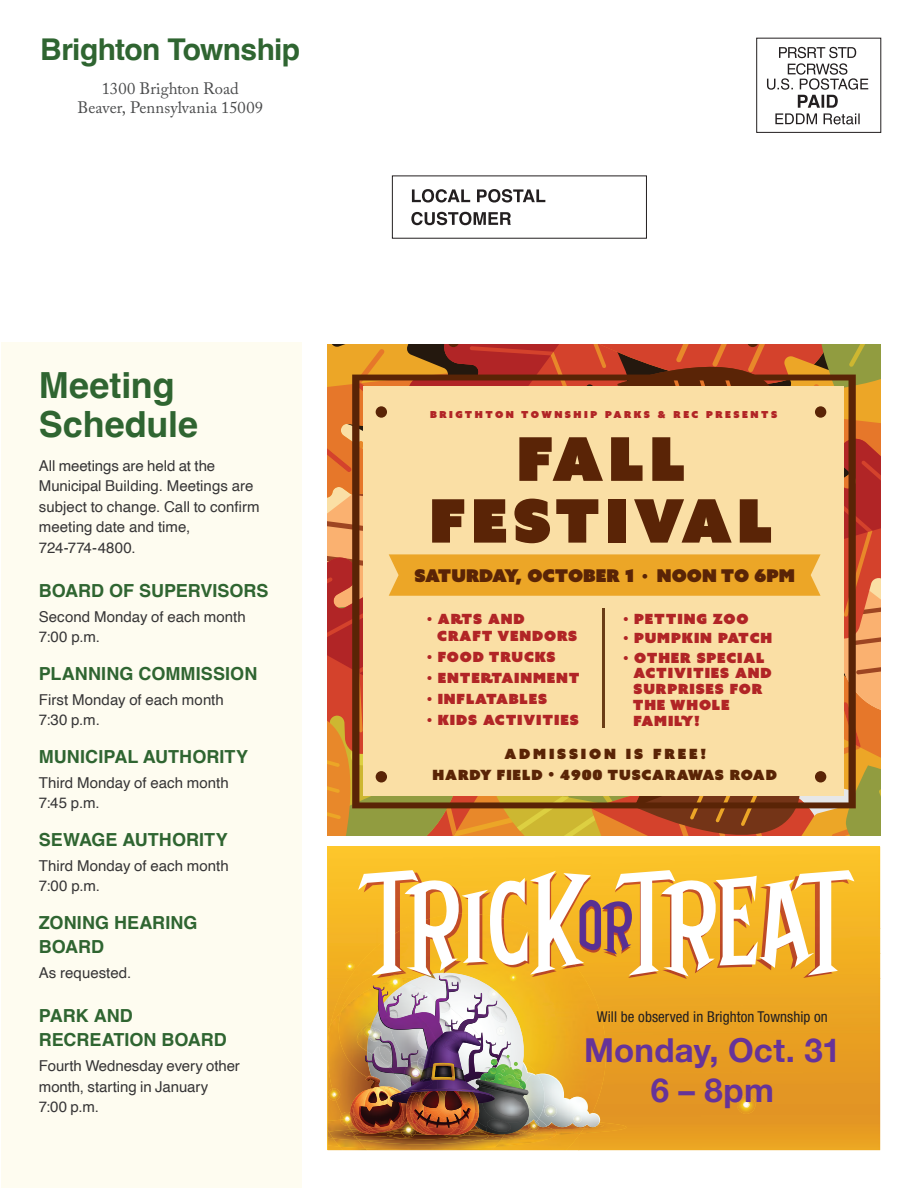
<style>
.page{position:relative;width:918px;height:1188px;background:#fff}
.page>*{position:absolute;margin:0;border:0;box-sizing:border-box;transform-origin:0 0}
.t1{font:60.15px "Azo Sans Uber";color:#5a2406}
.t2{font:59.85px "Azo Sans Uber";letter-spacing:.085em;color:#5a2406}
.Headline_1{font:700 36px/38.5px "Helvetica";color:#2f6531}
.Headline_2{font:700 33px/39.6px "Helvetica Neue";letter-spacing:.005em;color:#639;text-align:center}
.t3{font:700 30px "Helvetica";letter-spacing:-.025em;color:#2f6531}
.Sub_Head_1{font:700 18px/24.2px "Helvetica";color:#2f6531}
.Body_1{font:700 18px "Helvetica";letter-spacing:.005em;color:#2f6531}
.t4{font:17.55px "Azo Sans Uber";color:#5a2406}
.t5{font:16.5px "Adobe Caslon Pro";color:#4b4c4d}
.Body_1-2{font:15px/20.5px "Helvetica";color:#363536}
.Headline_2-2{font:condensed 15px "Helvetica Neue";letter-spacing:.005em;color:#231f20}
.t6{font:14.1px/15.9px "Azo Sans Uber";letter-spacing:.06em;color:#b12526}
.t7{font:14.1px/20.9px "Azo Sans Uber";letter-spacing:.06em;color:#5a2406;text-align:center}
.t8{font:9.6px "Azo Sans Uber";letter-spacing:.26em;color:#b12526}
.s1{font-family:"Arial";font-weight:700;font-size:16.2px}
.s2{font-family:"Arial";font-weight:700}
</style>
<div class="page">
<div style="left:1px;top:343px;width:301px;height:845px;background:#fefcf0"></div>
<svg style="left:767px;top:47px;width:101px;height:77px"></svg>
<div style="left:756px;top:38px;width:125px;height:95px;border:1px solid #231f20"></div>
<svg style="left:411px;top:212px;width:100px;height:13px"></svg>
<svg style="left:412px;top:189px;width:133px;height:14px"></svg>
<svg style="left:328px;top:345px;width:552px;height:491px;background:#e5b87a"></svg>
<div style="left:328px;top:847px;width:552px;height:81px;background:#fbc329"></div>
<img style="left:854px;top:928px;width:26px;height:25px">
<img style="left:854px;top:953px;width:26px;height:25px">
<img style="left:606px;top:978px;width:274px;height:172px">
<img style="left:501px;top:1140px;width:56px;height:7px">
<img style="left:328px;top:1140px;width:20px;height:8px">
<img style="left:348px;top:1140px;width:153px;height:10px">
<img style="left:363px;top:1140px;width:116px;height:4px">
<svg style="left:328px;top:866px;width:526px;height:274px;background:#dda953"></svg>
<p class="t3" style="left:40px;top:31px;width:261px">Brighton Township</p>
<p class="t5" style="left:102px;top:78px;width:138px">1300 Brighton Road</p>
<p class="t5" style="left:77px;top:98px;width:187px">Beaver, Pennsylvania 15009</p>
<p class="Headline_1" style="left:39px;top:370px;width:161px">Meeting<br>Schedule</p>
<p class="Body_1-2" style="left:39px;top:455px;width:222px">All meetings are held at the<br>Municipal Building. Meetings are subject to change. Call to confirm meeting date and time,<br>724-774-4800.</p>
<p class="Sub_Head_1" style="left:39px;top:581px;width:231px">BOARD OF SUPERVISORS</p>
<p class="Body_1-2" style="left:39px;top:607px;width:208px">Second Monday of each month<br>7:00 p.m.</p>
<p class="Sub_Head_1" style="left:39px;top:664px;width:220px">PLANNING COMMISSION</p>
<p class="Body_1-2" style="left:39px;top:690px;width:187px">First Monday of each month</p>
<p class="Body_1-2" style="left:39px;top:710px;width:63px">7:30 p.m.</p>
<p class="Body_1" style="left:39px;top:746px;width:211px">MUNICIPAL AUTHORITY</p>
<p class="Body_1-2" style="left:39px;top:773px;width:191px">Third Monday of each month</p>
<p class="Body_1-2" style="left:39px;top:793px;width:62px">7:45 p.m.</p>
<p class="Sub_Head_1" style="left:39px;top:830px;width:190px">SEWAGE AUTHORITY</p>
<p class="Body_1-2" style="left:39px;top:856px;width:191px">Third Monday of each month</p>
<p class="Body_1-2" style="left:39px;top:876px;width:63px">7:00 p.m.</p>
<p class="Sub_Head_1" style="left:39px;top:913px;width:160px">ZONING HEARING<br>BOARD</p>
<p class="Body_1-2" style="left:39px;top:963px;width:94px">As requested.</p>
<p class="Sub_Head_1" style="left:39px;top:1006px;width:189px">PARK AND<br>RECREATION BOARD</p>
<p class="Body_1-2" style="left:39px;top:1056px;width:203px">Fourth Wednesday every other month, starting in January</p>
<p class="Body_1-2" style="left:39px;top:1097px;width:62px">7:00 p.m.</p>
<p class="t8" style="left:430px;top:408px;width:349px">BRIGTHTON TOWNSHIP PARKS &amp; REC PRESENTS</p>
<p class="t1" style="left:517px;top:419px;width:171px">FALL</p>
<p class="t2" style="left:430px;top:481px;width:345px">FESTIVAL</p>
<p class="t4" style="left:415px;top:564px;width:382px">SATURDAY, OCTOBER 1 <span class="s1">•</span> NOON TO 6PM</p>
<p class="t6" style="left:437px;top:610px;width:141px;line-height:17.5px;text-indent:-10px"><span class="s2">•</span> ARTS AND<br>CRAFT VENDORS</p>
<p class="t6" style="left:427px;top:649px;width:130px"><span class="s2">•</span> FOOD TRUCKS</p>
<p class="t6" style="left:427px;top:670px;width:154px"><span class="s2">•</span> ENTERTAINMENT</p>
<p class="t6" style="left:427px;top:691px;width:122px"><span class="s2">•</span> INFLATABLES</p>
<p class="t6" style="left:427px;top:712px;width:153px"><span class="s2">•</span> KIDS ACTIVITIES</p>
<p class="t6" style="left:624px;top:611px;width:126px"><span class="s2">•</span> PETTING ZOO</p>
<p class="t6" style="left:624px;top:630px;width:150px"><span class="s2">•</span> PUMPKIN PATCH</p>
<p class="t6" style="left:633px;top:649px;width:141px;text-indent:-9px"><span class="s2">•</span> OTHER SPECIAL<br>ACTIVITIES AND<br>SURPRISES FOR<br>THE WHOLE<br>FAMILY!</p>
<p class="t7" style="left:433px;top:743px;width:346px">ADMISSION IS FREE!<br>HARDY FIELD <span class="s1">•</span> 4900 TUSCARAWAS ROAD</p>
<p class="Headline_2-2" style="left:597px;top:1008px;width:232px">Will be observed in Brighton Township on</p>
<p class="Headline_2" style="left:584px;top:1031px;width:258px">Monday, Oct. 31<br>6 – 8pm</p>
</div>
